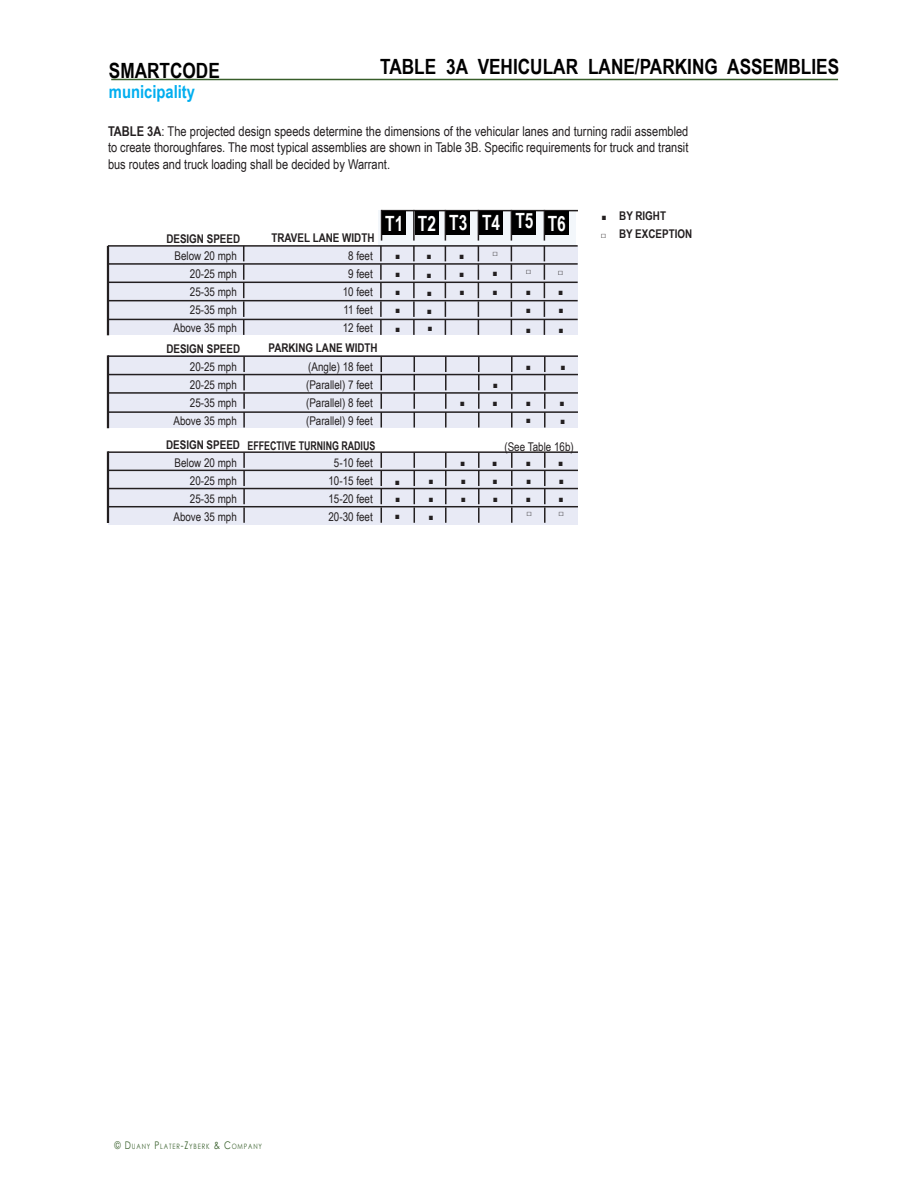
<style>
.page{position:relative;width:918px;height:1188px;background:#fff}
.page>*{position:absolute;margin:0;border:0;box-sizing:border-box;transform-origin:0 0}
.t1{font:45px/90.9px "Arial Narrow";color:#231f20}
.t2{font:700 21px "Arial Narrow";color:#000}
.t3{font:700 21px "Arial Narrow";color:#fff;scale:.9 1}
.t4{font:700 18px "Arial Narrow";color:#00aeef}
.t5{font:13.5px/16.5px "Arial Narrow";color:#231f20;text-align:justify}
.t6{font:12px/18px "Arial Narrow";color:#231f20;text-align:right}
.t7{font:700 12px "Arial Narrow";color:#231f20}
.t8{font:9px "Times New Roman";color:#231f20}
.t9{font:7.35px "Century Gothic";letter-spacing:.145em;color:#375e2a;scale:.8 1}
.s1{font-weight:700}
.s2{font-family:"Times New Roman";font-weight:400;font-size:9px}
.s3{font-size:10.5px}
</style>
<div class="page">
<hr style="left:111px;top:79px;width:727px;height:1px;background:#375e2a">
<div style="left:108px;top:452px;width:470px;height:73px;background:#e8eaf5"></div>
<div style="left:108px;top:355px;width:469px;height:73px;background:#e8eaf5"></div>
<div style="left:378px;top:210px;width:198px;height:36px;background:#f3f7fb"></div>
<div style="left:108px;top:246px;width:469px;height:88px;background:#e8eaf5"></div>
<svg style="left:381px;top:453px;width:1px;height:70px"></svg>
<svg style="left:414px;top:453px;width:1px;height:70px"></svg>
<svg style="left:544px;top:453px;width:2px;height:70px"></svg>
<svg style="left:381px;top:357px;width:1px;height:71px"></svg>
<svg style="left:414px;top:357px;width:1px;height:71px"></svg>
<svg style="left:544px;top:357px;width:2px;height:71px"></svg>
<hr style="left:381px;top:210px;width:197px;height:1px;background:#231f20">
<svg style="left:380px;top:246px;width:2px;height:89px"></svg>
<svg style="left:413px;top:246px;width:2px;height:89px"></svg>
<svg style="left:544px;top:246px;width:1px;height:89px"></svg>
<hr style="left:381px;top:210px;width:2px;height:31px;background:#231f20">
<hr style="left:413px;top:210px;width:2px;height:31px;background:#231f20">
<hr style="left:543px;top:210px;width:2px;height:31px;background:#231f20">
<svg style="left:243px;top:453px;width:2px;height:70px"></svg>
<svg style="left:243px;top:357px;width:2px;height:71px"></svg>
<svg style="left:243px;top:246px;width:1px;height:89px"></svg>
<hr style="left:108px;top:412px;width:470px;height:1px;background:#231f20">
<hr style="left:108px;top:392px;width:470px;height:2px;background:#231f20">
<hr style="left:108px;top:374px;width:470px;height:1px;background:#231f20">
<hr style="left:108px;top:356px;width:470px;height:1px;background:#231f20">
<hr style="left:108px;top:506px;width:470px;height:1px;background:#231f20">
<hr style="left:108px;top:488px;width:470px;height:1px;background:#231f20">
<hr style="left:108px;top:470px;width:470px;height:1px;background:#231f20">
<hr style="left:108px;top:452px;width:470px;height:1px;background:#231f20">
<hr style="left:108px;top:300px;width:470px;height:1px;background:#231f20">
<hr style="left:108px;top:282px;width:470px;height:1px;background:#231f20">
<hr style="left:108px;top:263px;width:470px;height:2px;background:#231f20">
<hr style="left:108px;top:319px;width:470px;height:1px;background:#231f20">
<hr style="left:108px;top:245px;width:470px;height:1px;background:#231f20">
<svg style="left:445px;top:452px;width:2px;height:71px"></svg>
<svg style="left:445px;top:357px;width:2px;height:71px"></svg>
<svg style="left:445px;top:246px;width:1px;height:89px"></svg>
<hr style="left:444px;top:210px;width:2px;height:31px;background:#231f20">
<svg style="left:478px;top:452px;width:2px;height:71px"></svg>
<svg style="left:478px;top:357px;width:2px;height:71px"></svg>
<svg style="left:478px;top:246px;width:1px;height:89px"></svg>
<hr style="left:477px;top:210px;width:2px;height:31px;background:#231f20">
<svg style="left:511px;top:452px;width:2px;height:71px"></svg>
<svg style="left:511px;top:356px;width:2px;height:72px"></svg>
<svg style="left:511px;top:246px;width:1px;height:89px"></svg>
<hr style="left:510px;top:210px;width:2px;height:31px;background:#231f20">
<hr style="left:107px;top:246px;width:2px;height:89px;background:#231f20">
<hr style="left:107px;top:355px;width:2px;height:73px;background:#231f20">
<hr style="left:107px;top:451px;width:2px;height:72px;background:#231f20">
<div style="left:382px;top:211px;width:24px;height:24px;background:#000"></div>
<div style="left:415px;top:211px;width:23px;height:24px;background:#000"></div>
<div style="left:447px;top:211px;width:23px;height:24px;background:#000"></div>
<div style="left:479px;top:211px;width:24px;height:24px;background:#000"></div>
<div style="left:513px;top:211px;width:23px;height:24px;background:#000"></div>
<div style="left:545px;top:211px;width:24px;height:24px;background:#000"></div>
<h2 class="t2" style="left:380px;top:50px;width:461px">TABLE 3A VEHICULAR LANE/PARKING ASSEMBLIES</h2>
<h2 class="t2" style="left:109px;top:54px;width:112px">SMARTCODE</h2>
<h3 class="t4" style="left:109px;top:78px;width:88px">municipality</h3>
<p class="t5" style="left:108px;top:122px;width:582px"><span class="s1">TABLE 3A</span>: The projected design speeds determine the dimensions of the vehicular lanes and turning radii assembled to create thoroughfares. The most typical assemblies are shown in Table 3B. Specific requirements for truck and transit bus routes and truck loading shall be decided by Warrant.</p>
<p class="t7" style="left:166px;top:229px;width:75px">DESIGN SPEED</p>
<p class="t7" style="left:271px;top:229px;width:104px">TRAVEL LANE WIDTH</p>
<p class="t6" style="left:173px;top:246px;width:65px">Below 20 mph<br>20-25 mph<br>25-35 mph<br>25-35 mph<br>Above 35 mph</p>
<p class="t6" style="left:343px;top:246px;width:32px;text-align:center">8 feet<br>9 feet<br>10 feet<br>11 feet<br>12 feet</p>
<p class="t7" style="left:166px;top:340px;width:75px">DESIGN SPEED</p>
<p class="t7" style="left:268px;top:338px;width:111px">PARKING LANE WIDTH</p>
<p class="t6" style="left:173px;top:357px;width:65px">20-25 mph<br>20-25 mph<br>25-35 mph<br>Above 35 mph</p>
<p class="t6" style="left:306px;top:357px;width:68px;text-align:justify">(Angle) 18 feet (Parallel) 7 feet (Parallel) 8 feet (Parallel) 9 feet</p>
<p class="t7" style="left:166px;top:436px;width:211px">DESIGN SPEED EFFECTIVE TURNING RADIUS</p>
<p class="t6" style="left:173px;top:453px;width:65px">Below 20 mph<br>20-25 mph<br>25-35 mph<br>Above 35 mph</p>
<p class="t6" style="left:328px;top:453px;width:46px;text-align:center">5-10 feet<br>10-15 feet<br>15-20 feet<br>20-30 feet</p>
<h2 class="t3" style="left:385px;top:207px;width:202px">T1 T2 T3 T4 T5 T6</h2>
<h1 class="t1" style="left:392px;top:196px;width:76px">...</h1>
<p class="t8" style="left:492px;top:247px;width:7px">□</p>
<h1 class="t1" style="left:393px;top:214px;width:43px">. .</h1>
<h1 class="t1" style="left:392px;top:232px;width:43px">. .</h1>
<h1 class="t1" style="left:393px;top:250px;width:43px">. .</h1>
<h1 class="t1" style="left:392px;top:268px;width:44px">. .</h1>
<h1 class="t1" style="left:392px;top:421px;width:45px">. .</h1>
<h1 class="t1" style="left:393px;top:439px;width:45px">. .</h1>
<h1 class="t1" style="left:392px;top:457px;width:45px">. .</h1>
<p class="t8" style="left:526px;top:265px;width:7px">□</p>
<p class="t8" style="left:558px;top:265px;width:7px">□</p>
<h1 class="t1" style="left:490px;top:232px;width:77px">...</h1>
<h1 class="t1" style="left:456px;top:232px;width:111px">.....</h1>
<h1 class="t1" style="left:523px;top:270px;width:45px">. . .</h1>
<h1 class="t1" style="left:523px;top:307px;width:46px">. .</h1>
<h1 class="t1" style="left:490px;top:325px;width:12px">.</h1>
<h1 class="t1" style="left:457px;top:343px;width:112px">.....</h1>
<p class="t6" style="left:504px;top:437px;width:71px">(See Table 16b)</p>
<h1 class="t1" style="left:458px;top:403px;width:44px">. .</h1>
<h1 class="t1" style="left:458px;top:421px;width:44px">. .</h1>
<h1 class="t1" style="left:458px;top:439px;width:44px">. .</h1>
<h1 class="t1" style="left:523px;top:403px;width:44px">. .</h1>
<h1 class="t1" style="left:523px;top:421px;width:45px">. .</h1>
<h1 class="t1" style="left:523px;top:439px;width:44px">. .</h1>
<p class="t8" style="left:526px;top:507px;width:7px">□</p>
<p class="t8" style="left:558px;top:507px;width:7px">□</p>
<h1 class="t1" style="left:599px;top:157px;width:12px">.</h1>
<p class="t7" style="left:619px;top:207px;width:48px">BY RIGHT</p>
<p class="t7" style="left:601px;top:225px;width:93px"><span class="s2">□</span> BY EXCEPTION</p>
<p class="t9" style="left:115px;top:1141px;width:186px"><span class="s3">© D</span>UANY <span class="s3">P</span>LATER<span class="s3">-Z</span>YBERK <span class="s3">&amp; C</span>OMPANY</p>
</div>
